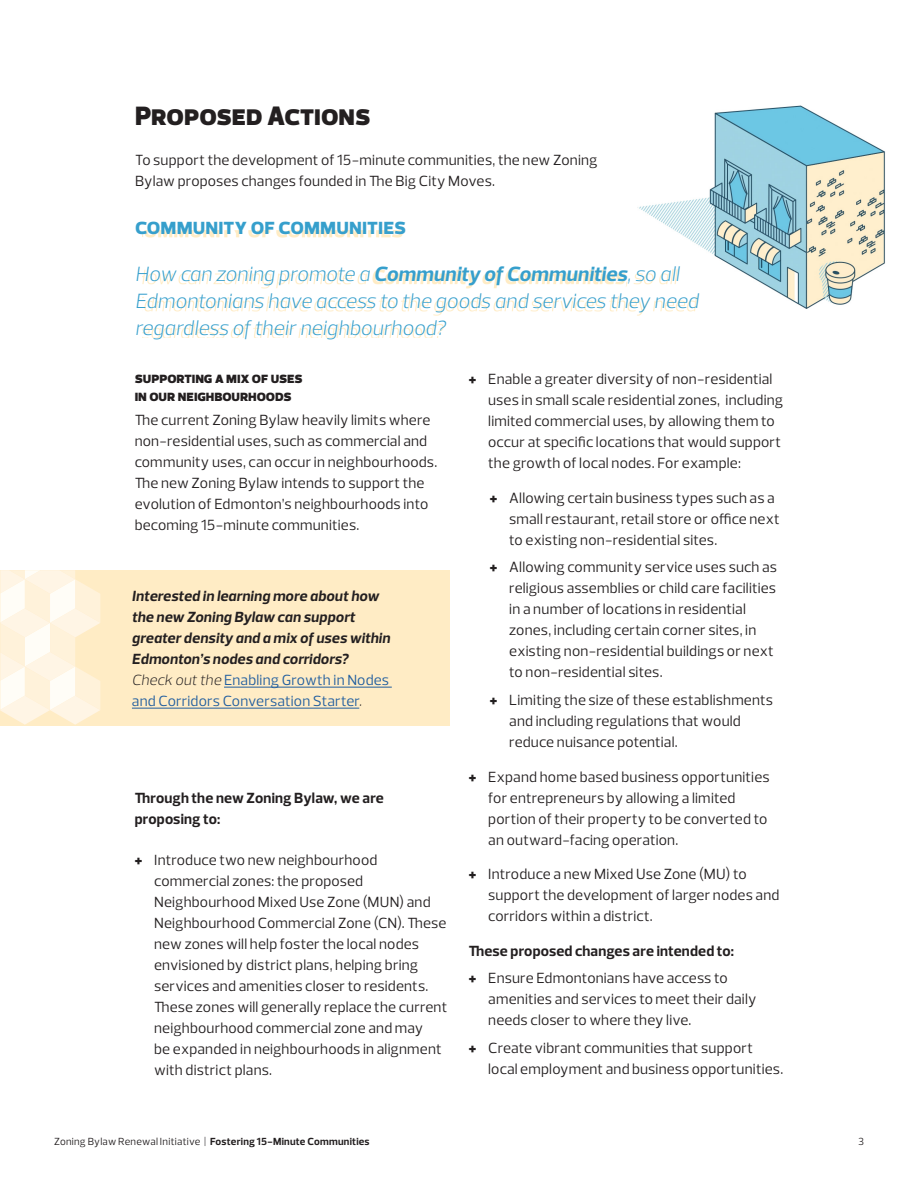
<style>
.page{position:relative;width:918px;height:1188px;background:#fff}
.page>*{position:absolute;margin:0;border:0;box-sizing:border-box;transform-origin:0 0}
.Page_Title{font:900 27px "Prelo";color:#231f20}
.Body{font:italic 300 21px/27px "Prelo";letter-spacing:.005em;color:#369fcc}
.Big_City_Moves{font:800 21px "Prelo";letter-spacing:.005em;color:#369fcc}
.Body-2{font:15px/21px "Prelo";letter-spacing:.01em;color:#231f20}
.Body-3{font:italic 700 15px/21px "Prelo";letter-spacing:.015em;color:#231f20}
.Body-4{font:700 15px/21px "Prelo";letter-spacing:.005em;color:#231f20}
.body_list{font:700 15px "Prelo";letter-spacing:.01em;color:#231f20}
.Subhead_Body{font:900 14.25px/17.2px "Prelo";color:#231f20}
.t1{font:10.5px "Prelo";letter-spacing:.02em;color:#231f20}
.s1{font-weight:700}
.s2{font-weight:300}
.s3{font-weight:400;font-style:normal;color:#215e9f}
.s4{font-weight:900}
</style>
<div class="page">
<img style="left:637px;top:105px;width:248px;height:204px">
<svg style="left:142px;top:230px;width:554px;height:107px"></svg>
<div style="left:0;top:570px;width:450px;height:156px;background:#ffecc5"></div>
<svg style="left:0;top:570px;width:100px;height:155px"></svg>
<hr style="left:224px;top:687px;width:168px;height:1px;background:#215e9f">
<hr style="left:132px;top:708px;width:227px;height:1px;background:#215e9f">
<p class="Page_Title" style="left:135px;top:99px;width:237px">Proposed Actions</p>
<p class="Body-2" style="left:135px;top:150px;width:464px">To support the development of 15-minute communities, the new Zoning<br>Bylaw proposes changes founded in The Big City Moves.</p>
<p class="Big_City_Moves" style="left:135px;top:214px;width:273px">community of communities</p>
<p class="Body" style="left:135px;top:260px;width:565px">How can zoning promote a <span class="s1">Community of Communities</span>, so all<br>Edmontonians have access to the goods and services they need regardless of their neighbourhood?</p>
<p class="Subhead_Body" style="left:135px;top:370px;width:170px">supporting a mix of uses in our neighbourhoods</p>
<p class="Body-2" style="left:135px;top:410px;width:304px">The current Zoning Bylaw heavily limits where non-residential uses, such as commercial and community uses, can occur in neighbourhoods.<br>The new Zoning Bylaw intends to support the evolution of Edmonton’s neighbourhoods into becoming 15-minute communities.</p>
<p class="Body-3" style="left:132px;top:585px;width:260px">Interested in learning more about how the new Zoning Bylaw can support greater density and a mix of uses within Edmonton’s nodes and corridors?<br><span class="s2">Check out the</span> <span class="s3">Enabling Growth in Nodes and Corridors Conversation Starter</span><span class="s2">.</span></p>
<p class="Body-4" style="left:135px;top:787px;width:251px">Through the new Zoning Bylaw, we are proposing to:</p>
<p class="Body-2" style="left:154px;top:850px;width:295px;text-indent:-20px"><span class="s4">+</span> Introduce two new neighbourhood commercial zones: the proposed Neighbourhood Mixed Use Zone (MUN) and Neighbourhood Commercial Zone (CN). These new zones will help foster the local nodes envisioned by district plans, helping bring services and amenities closer to residents.<br>These zones will generally replace the current neighbourhood commercial zone and may<br>be expanded in neighbourhoods in alignment with district plans.</p>
<p class="Body-2" style="left:488px;top:369px;width:296px;text-indent:-20px"><span class="s4">+</span> Enable a greater diversity of non-residential uses in small scale residential zones, including limited commercial uses, by allowing them to occur at specific locations that would support the growth of local nodes. For example:</p>
<p class="Body-2" style="left:509px;top:487px;width:272px;text-indent:-20px"><span class="s4">+</span> Allowing certain business types such as a small restaurant, retail store or office next to existing non-residential sites.</p>
<p class="Body-2" style="left:509px;top:557px;width:269px;text-indent:-20px"><span class="s4">+</span> Allowing community service uses such as religious assemblies or child care facilities in a number of locations in residential zones, including certain corner sites, in existing non-residential buildings or next to non-residential sites.</p>
<p class="Body-2" style="left:509px;top:690px;width:265px;text-indent:-20px"><span class="s4">+</span> Limiting the size of these establishments and including regulations that would reduce nuisance potential.</p>
<p class="Body-2" style="left:488px;top:766px;width:283px;text-indent:-20px"><span class="s4">+</span> Expand home based business opportunities for entrepreneurs by allowing a limited portion of their property to be converted to an outward-facing operation.</p>
<p class="Body-2" style="left:488px;top:864px;width:293px;text-indent:-20px"><span class="s4">+</span> Introduce a new Mixed Use Zone (MU) to support the development of larger nodes and corridors within a district.</p>
<p class="body_list" style="left:469px;top:941px;width:267px">These proposed changes are intended to:</p>
<p class="Body-2" style="left:488px;top:968px;width:270px;text-indent:-20px"><span class="s4">+</span> Ensure Edmontonians have access to amenities and services to meet their daily needs closer to where they live.</p>
<p class="Body-2" style="left:488px;top:1038px;width:296px;text-indent:-20px"><span class="s4">+</span> Create vibrant communities that support local employment and business opportunities.</p>
<p class="t1" style="left:54px;top:1135px;width:317px">Zoning Bylaw Renewal Initiative | <span class="s1">Fostering 15-Minute Communities</span></p>
<p class="t1" style="left:858px;top:1135px;width:7px">3</p>
</div>
